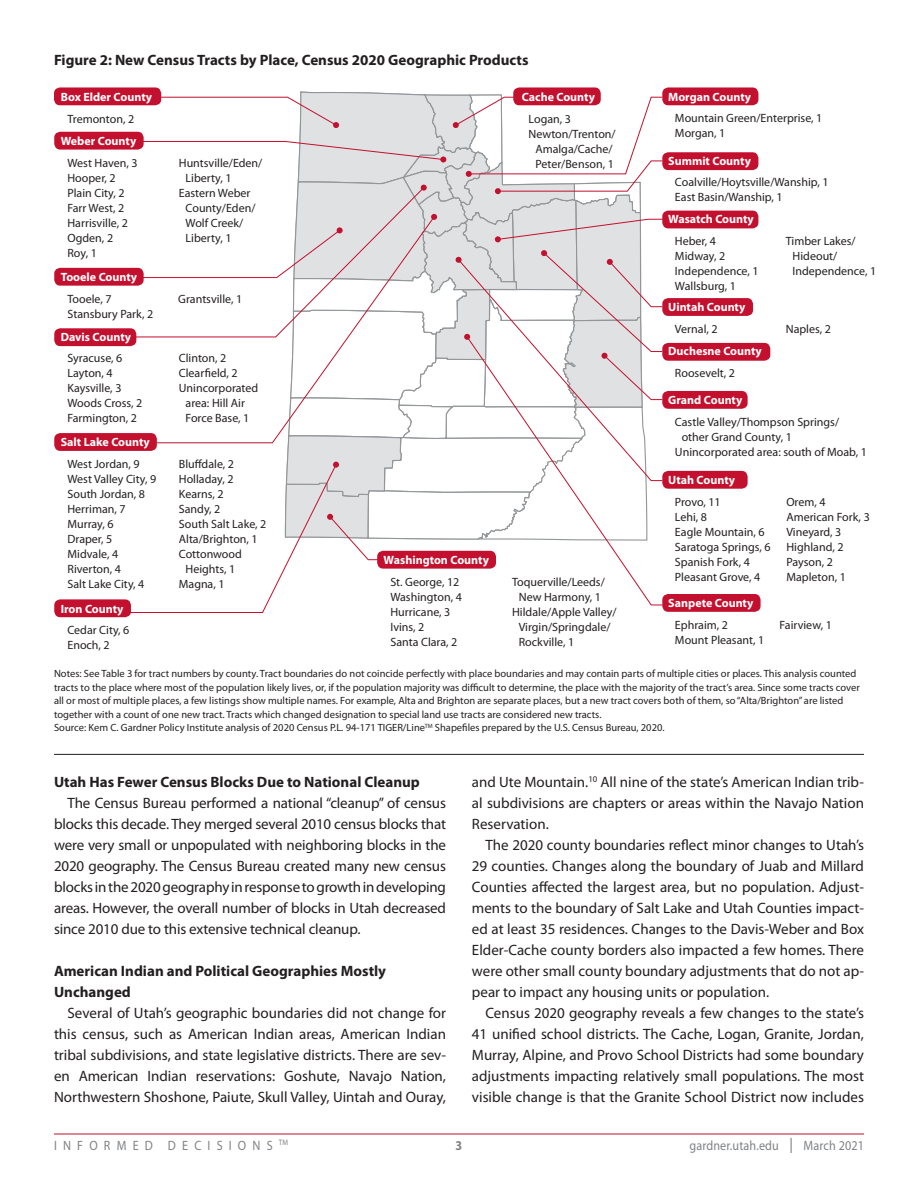
<style>
.page{position:relative;width:918px;height:1188px;background:#fff}
.page>*{position:absolute;margin:0;border:0;box-sizing:border-box;transform-origin:0 0}
.t1{font:15px/21px "Myriad Pro";color:#231f20;text-align:justify}
.t2{font:700 15px/21px "Myriad Pro";color:#231f20}
.t3{font:13.5px "Myriad Pro";letter-spacing:.01em;color:#808285;scale:.9 1}
.t4{font:13.5px "Myriad Pro";letter-spacing:.51em;color:#808285;scale:.9 1}
.t5{font:700 13.5px "Myriad Pro";color:#808285;scale:.9 1}
.t6{font:12px/15px "Myriad Pro";color:#231f20}
.t7{font:700 12px "Myriad Pro";color:#fff}
.t8{font:10.5px/13.5px "Myriad Pro";color:#231f20}
.s1{font-size:22.35px}
</style>
<div class="page">
<hr style="left:54px;top:1134px;width:810px;height:1px;background:#c3102e">
<div style="left:54px;top:87px;width:107px;height:18px;background:#c3102e;border-radius:6px"></div>
<div style="left:662px;top:87px;width:96px;height:18px;background:#c3102e;border-radius:6px"></div>
<div style="left:662px;top:152px;width:96px;height:18px;background:#c3102e;border-radius:6px"></div>
<div style="left:662px;top:298px;width:91px;height:18px;background:#c3102e;border-radius:6px"></div>
<div style="left:662px;top:343px;width:108px;height:18px;background:#c3102e;border-radius:6px"></div>
<div style="left:662px;top:211px;width:96px;height:17px;background:#c3102e;border-radius:6px"></div>
<div style="left:54px;top:328px;width:82px;height:18px;background:#c3102e;border-radius:6px"></div>
<div style="left:54px;top:599px;width:77px;height:18px;background:#c3102e;border-radius:6px"></div>
<div style="left:54px;top:433px;width:103px;height:18px;background:#c3102e;border-radius:6px"></div>
<div style="left:662px;top:471px;width:86px;height:18px;background:#c3102e;border-radius:6px"></div>
<div style="left:54px;top:132px;width:90px;height:18px;background:#c3102e;border-radius:6px"></div>
<div style="left:54px;top:268px;width:90px;height:18px;background:#c3102e;border-radius:6px"></div>
<div style="left:513px;top:87px;width:88px;height:18px;background:#c3102e;border-radius:6px"></div>
<div style="left:662px;top:391px;width:86px;height:18px;background:#c3102e;border-radius:6px"></div>
<div style="left:662px;top:594px;width:99px;height:18px;background:#c3102e;border-radius:6px"></div>
<svg style="left:129px;top:91px;width:536px;height:522px"></svg>
<hr style="left:54px;top:754px;width:810px;height:1px;background:#231f20">
<p class="t2" style="left:54px;top:49px;width:476px">Figure 2: New Census Tracts by Place, Census 2020 Geographic Products</p>
<p class="t7" style="left:61px;top:89px;width:93px">Box Elder County</p>
<p class="t6" style="left:67px;top:111px;width:68px">Tremonton, 2</p>
<p class="t7" style="left:522px;top:89px;width:75px">Cache County</p>
<p class="t6" style="left:529px;top:111px;width:44px">Logan, 3</p>
<p class="t6" style="left:529px;top:126px;width:89px">Newton/Trenton/</p>
<p class="t6" style="left:535px;top:141px;width:79px">Amalga/Cache/</p>
<p class="t6" style="left:535px;top:156px;width:80px">Peter/Benson, 1</p>
<p class="t7" style="left:668px;top:89px;width:84px">Morgan County</p>
<p class="t6" style="left:675px;top:111px;width:149px">Mountain Green/Enterprise, 1<br>Morgan, 1</p>
<p class="t7" style="left:61px;top:133px;width:77px">Weber County</p>
<p class="t6" style="left:67px;top:155px;width:72px">West Haven, 3<br>Hooper, 2<br>Plain City, 2<br>Farr West, 2<br>Harrisville, 2<br>Ogden, 2<br>Roy, 1</p>
<p class="t6" style="left:179px;top:155px;width:85px">Huntsville/Eden/</p>
<p class="t7" style="left:668px;top:153px;width:84px">Summit County</p>
<p class="t6" style="left:675px;top:175px;width:155px">Coalville/Hoytsville/Wanship, 1<br>East Basin/Wanship, 1</p>
<p class="t7" style="left:668px;top:211px;width:87px">Wasatch County</p>
<p class="t6" style="left:675px;top:233px;width:85px">Heber, 4<br>Midway, 2<br>Independence, 1<br>Wallsburg, 1</p>
<p class="t6" style="left:793px;top:233px;width:85px;text-indent:-7px">Timber Lakes/<br>Hideout/<br>Independence, 1</p>
<p class="t7" style="left:668px;top:300px;width:79px">Uintah County</p>
<p class="t6" style="left:675px;top:322px;width:44px">Vernal, 2</p>
<p class="t6" style="left:786px;top:322px;width:47px">Naples, 2</p>
<p class="t7" style="left:668px;top:343px;width:95px">Duchesne County</p>
<p class="t6" style="left:675px;top:365px;width:62px">Roosevelt, 2</p>
<p class="t6" style="left:186px;top:170px;width:47px">Liberty, 1</p>
<p class="t6" style="left:179px;top:185px;width:73px">Eastern Weber</p>
<p class="t6" style="left:186px;top:200px;width:71px">County/Eden/</p>
<p class="t6" style="left:186px;top:215px;width:59px">Wolf Creek/</p>
<p class="t6" style="left:186px;top:230px;width:47px">Liberty, 1</p>
<p class="t7" style="left:61px;top:269px;width:78px">Tooele County</p>
<p class="t6" style="left:67px;top:291px;width:87px">Tooele, 7<br>Stansbury Park, 2</p>
<p class="t6" style="left:178px;top:291px;width:66px">Grantsville, 1</p>
<p class="t7" style="left:61px;top:329px;width:72px">Davis County</p>
<p class="t6" style="left:67px;top:351px;width:76px">Syracuse, 6<br>Layton, 4<br>Kaysville, 3<br>Woods Cross, 2<br>Farmington, 2</p>
<p class="t6" style="left:179px;top:351px;width:49px">Clinton, 2</p>
<p class="t6" style="left:179px;top:366px;width:60px">Clearfield, 2</p>
<p class="t6" style="left:179px;top:381px;width:81px">Unincorporated</p>
<p class="t6" style="left:186px;top:396px;width:61px">area: Hill Air</p>
<p class="t6" style="left:186px;top:411px;width:65px">Force Base, 1</p>
<p class="t7" style="left:668px;top:392px;width:76px">Grand County</p>
<p class="t6" style="left:675px;top:414px;width:166px">Castle Valley/Thompson Springs/</p>
<p class="t6" style="left:682px;top:429px;width:112px">other Grand County, 1</p>
<p class="t6" style="left:675px;top:444px;width:193px">Unincorporated area: south of Moab, 1</p>
<p class="t7" style="left:61px;top:435px;width:91px">Salt Lake County</p>
<p class="t6" style="left:67px;top:456px;width:90px">West Jordan, 9<br>West Valley City, 9<br>South Jordan, 8<br>Herriman, 7<br>Murray, 6<br>Draper, 5<br>Midvale, 4<br>Riverton, 4<br>Salt Lake City, 4</p>
<p class="t6" style="left:179px;top:456px;width:57px">Bluffdale, 2</p>
<p class="t6" style="left:179px;top:471px;width:56px">Holladay, 2</p>
<p class="t6" style="left:179px;top:486px;width:46px">Kearns, 2</p>
<p class="t6" style="left:179px;top:501px;width:43px">Sandy, 2</p>
<p class="t6" style="left:179px;top:516px;width:89px">South Salt Lake, 2</p>
<p class="t6" style="left:179px;top:531px;width:80px">Alta/Brighton, 1</p>
<p class="t6" style="left:179px;top:546px;width:65px">Cottonwood</p>
<p class="t6" style="left:186px;top:561px;width:51px">Heights, 1</p>
<p class="t6" style="left:179px;top:576px;width:47px">Magna, 1</p>
<p class="t7" style="left:668px;top:472px;width:68px">Utah County</p>
<p class="t6" style="left:675px;top:494px;width:97px">Provo, 11<br>Lehi, 8<br>Eagle Mountain, 6<br>Saratoga Springs, 6<br>Spanish Fork, 4<br>Pleasant Grove, 4</p>
<p class="t6" style="left:786px;top:494px;width:85px">Orem, 4<br>American Fork, 3<br>Vineyard, 3<br>Highland, 2<br>Payson, 2<br>Mapleton, 1</p>
<p class="t7" style="left:384px;top:552px;width:107px">Washington County</p>
<p class="t6" style="left:390px;top:574px;width:73px">St. George, 12<br>Washington, 4<br>Hurricane, 3<br>Ivins, 2<br>Santa Clara, 2</p>
<p class="t6" style="left:512px;top:574px;width:94px">Toquerville/Leeds/</p>
<p class="t6" style="left:519px;top:589px;width:84px">New Harmony, 1</p>
<p class="t6" style="left:512px;top:604px;width:106px">Hildale/Apple Valley/</p>
<p class="t6" style="left:519px;top:619px;width:93px">Virgin/Springdale/</p>
<p class="t6" style="left:519px;top:634px;width:57px">Rockville, 1</p>
<p class="t7" style="left:668px;top:595px;width:87px">Sanpete County</p>
<p class="t6" style="left:675px;top:617px;width:91px">Ephraim, 2<br>Mount Pleasant, 1</p>
<p class="t6" style="left:780px;top:617px;width:54px">Fairview, 1</p>
<p class="t8" style="left:54px;top:667px;width:807px">Notes: See Table 3 for tract numbers by county. Tract boundaries do not coincide perfectly with place boundaries and may contain parts of multiple cities or places. This analysis counted tracts to the place where most of the population likely lives, or, if the population majority was difficult to determine, the place with the majority of the tract’s area. Since some tracts cover all or most of multiple places, a few listings show multiple names. For example, Alta and Brighton are separate places, but a new tract covers both of them, so “Alta/Brighton” are listed together with a count of one new tract. Tracts which changed designation to special land use tracts are considered new tracts.<br>Source: Kem C. Gardner Policy Institute analysis of 2020 Census P.L. 94-171 TIGER/Line<sup>TM</sup> Shapefiles prepared by the U.S. Census Bureau, 2020.</p>
<p class="t7" style="left:61px;top:601px;width:64px">Iron County</p>
<p class="t6" style="left:67px;top:623px;width:64px">Cedar City, 6<br>Enoch, 2</p>
<p class="t2" style="left:54px;top:771px;width:367px">Utah Has Fewer Census Blocks Due to National Cleanup</p>
<p class="t1" style="left:54px;top:792px;width:394px;text-indent:14px">The Census Bureau performed a national “cleanup” of census blocks this decade. They merged several 2010 census blocks that were very small or unpopulated with neighboring blocks in the 2020 geography. The Census Bureau created many new census blocks in the 2020 geography in response to growth in developing areas. However, the overall number of blocks in Utah decreased since 2010 due to this extensive technical cleanup.</p>
<p class="t2" style="left:54px;top:960px;width:334px">American Indian and Political Geographies Mostly<br>Unchanged</p>
<p class="t1" style="left:54px;top:1002px;width:394px;text-indent:14px">Several of Utah’s geographic boundaries did not change for this census, such as American Indian areas, American Indian tribal subdivisions, and state legislative districts. There are sev&shy;en American Indian reservations: Goshute, Navajo Nation, Northwestern Shoshone, Paiute, Skull Valley, Uintah and Ouray,</p>
<p class="t1" style="left:472px;top:771px;width:394px">and Ute Mountain.<sup>10</sup> All nine of the state’s American Indian trib&shy;al subdivisions are chapters or areas within the Navajo Nation Reservation.</p>
<p class="t1" style="left:472px;top:834px;width:394px;text-indent:14px">The 2020 county boundaries reflect minor changes to Utah’s 29 counties. Changes along the boundary of Juab and Millard Counties affected the largest area, but no population. Adjust&shy;ments to the boundary of Salt Lake and Utah Counties impact&shy;ed at least 35 residences. Changes to the Davis-Weber and Box Elder-Cache county borders also impacted a few homes. There were other small county boundary adjustments that do not ap&shy;pear to impact any housing units or population.</p>
<p class="t1" style="left:472px;top:1002px;width:394px;text-indent:14px">Census 2020 geography reveals a few changes to the state’s 41 unified school districts. The Cache, Logan, Granite, Jordan, Murray, Alpine, and Provo School Districts had some boundary adjustments impacting relatively small populations. The most visible change is that the Granite School District now includes</p>
<p class="t4" style="left:54px;top:1137px;width:262px">INFORMED DECISIONS <sup>TM</sup></p>
<p class="t5" style="left:456px;top:1136px;width:9px">3</p>
<p class="t3" style="left:690px;top:1137px;width:195px">gardner.utah.edu <span class="s1">I</span> March 2021</p>
</div>
